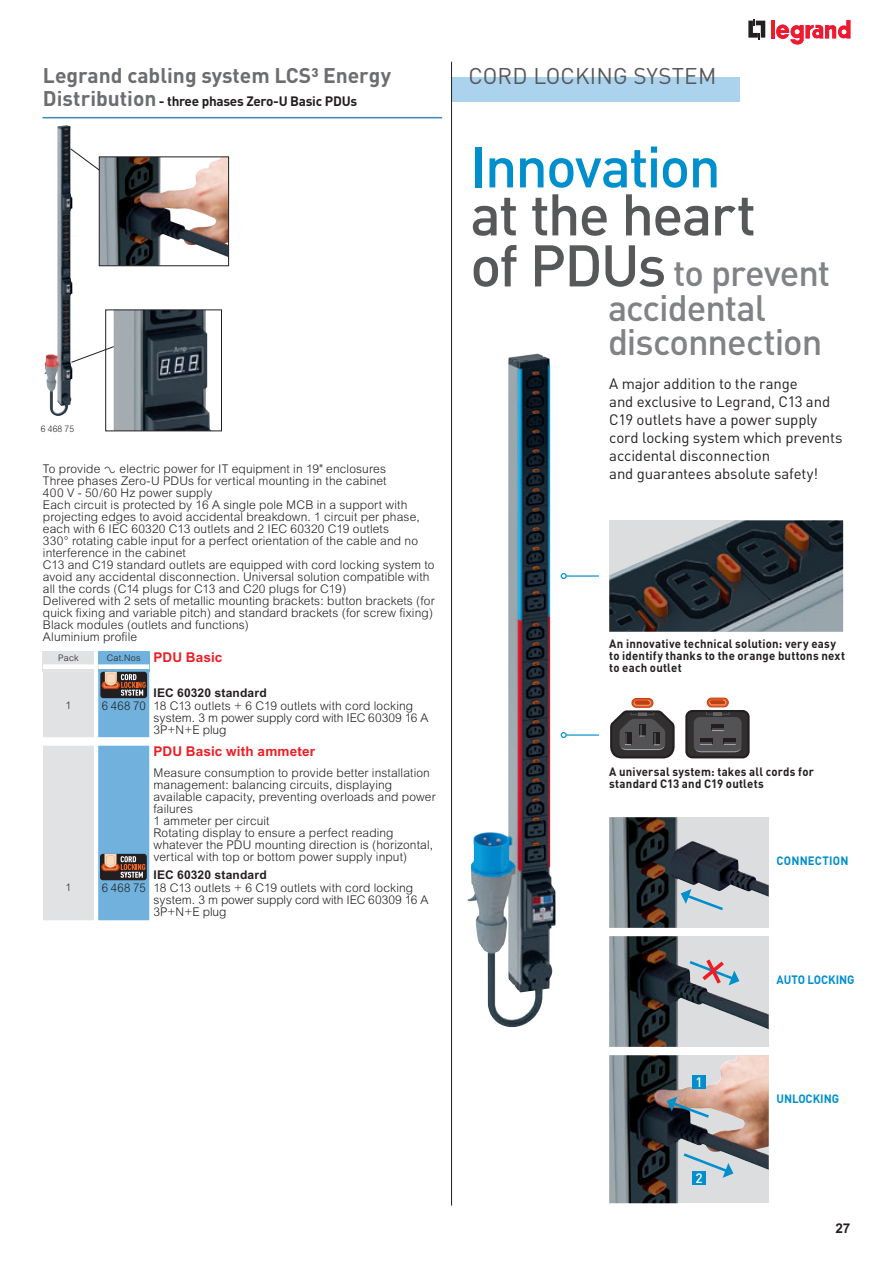
<style>
.page{position:relative;width:893px;height:1263px;background:#fff}
.page>*{position:absolute;margin:0;border:0;box-sizing:border-box;transform-origin:0 0}
.t1{font:500 57.75px "DIN Pro";letter-spacing:-.035em;color:#57585a}
.t2{font:500 57.15px "DIN Pro";letter-spacing:-.035em;color:#008fcd}
.t3{font:500 36.3px/34px "DIN Pro";letter-spacing:-.03em;color:#808285}
.t4{font:22.5px "DIN Pro";color:#57585a}
.t5{font:700 21px "DIN Pro";color:#6c6d70}
.t6{font:15px/18px "DIN Pro";letter-spacing:-.01em;color:#231f20}
.t7{font:700 13.5px "DIN Pro";letter-spacing:-.02em;color:#231f20}
.t8{font:700 13.5px "Arial";letter-spacing:.01em;color:#ee1d23}
.t9{font:700 13.5px "Arial";color:#231f20}
.t10{font:500 13.5px "DIN Pro";color:#fff}
.t11{font:300 12px/12px "Arial";letter-spacing:.01em;color:#231f20}
.t12{font:300 12px/12px "Arial";letter-spacing:.01em;color:#231f20;scale:.95 1}
.t13{font:700 12px/12px "DIN Pro";letter-spacing:.015em;color:#231f20;scale:.95 1}
.t14{font:700 12px "Arial";letter-spacing:.02em;color:#231f20}
.t15{font:700 12px "DIN Pro";color:#008fcd;scale:.95 1}
.t16{font:300 10.5px "Arial";color:#231f20}
.t17{font:300 9px "Arial";letter-spacing:.01em;color:#231f20;scale:.95 1}
.t18{font:300 9px "Arial";letter-spacing:.01em;color:#231f20}
.s1{font-size:21px;color:#6c6d70}
.s2{font-family:"Legrand 2007";font-weight:400}
.s3{font-weight:300;font-size:9px;color:#231f20}
.s4{font-size:57.75px;color:#57585a}
</style>
<div class="page">
<svg style="left:748px;top:19px;width:17px;height:20px"></svg>
<hr style="left:771px;top:20px;width:4px;height:18px;background:#ee1d23">
<svg style="left:776px;top:20px;width:74px;height:25px"></svg>
<hr style="left:43px;top:117px;width:399px;height:1px;background:#3c88bb">
<img style="left:44px;top:125px;width:28px;height:291px">
<svg style="left:71px;top:344px;width:43px;height:19px"></svg>
<img style="left:114px;top:312px;width:96px;height:117px">
<div style="left:106px;top:310px;width:116px;height:121px;border:1px solid #231f20"></div>
<svg style="left:70px;top:148px;width:40px;height:30px"></svg>
<img style="left:101px;top:159px;width:126px;height:105px">
<div style="left:99px;top:157px;width:130px;height:109px;border:1px solid #231f20"></div>
<svg style="left:43px;top:652px;width:107px;height:85px;background:#b0c2cf"></svg>
<svg style="left:43px;top:746px;width:106px;height:174px;background:#acc6d8"></svg>
<div style="left:451px;top:78px;width:288px;height:24px;background:#acd3ed"></div>
<img style="left:609px;top:520px;width:234px;height:112px">
<div style="left:686px;top:711px;width:62px;height:46px;background:#312f30;border-radius:6px"></div>
<div style="left:694px;top:717px;width:48px;height:35px;background:#535355;border-radius:6px"></div>
<div style="left:713px;top:711px;width:9px;height:5px;background:#636366"></div>
<div style="left:685px;top:710px;width:65px;height:48px;border:2px solid #231f20;border-radius:6px"></div>
<div style="left:723px;top:738px;width:13px;height:7px;background:#231f20"></div>
<div style="left:700px;top:738px;width:12px;height:7px;background:#231f20"></div>
<div style="left:712px;top:725px;width:12px;height:6px;background:#231f20"></div>
<svg style="left:694px;top:741px;width:47px;height:12px"></svg>
<svg style="left:712px;top:728px;width:11px;height:3px"></svg>
<div style="left:631px;top:698px;width:22px;height:10px;border:1px solid #b94116;border-radius:4px"></div>
<svg style="left:610px;top:699px;width:65px;height:60px"></svg>
<div style="left:707px;top:698px;width:22px;height:9px;border:1px solid #b94116;border-radius:4px"></div>
<svg style="left:705px;top:699px;width:25px;height:16px"></svg>
<img style="left:609px;top:936px;width:160px;height:111px">
<svg style="left:687px;top:955px;width:52px;height:33px;background:#bdb8c0"></svg>
<img style="left:609px;top:817px;width:160px;height:111px">
<svg style="left:681px;top:889px;width:45px;height:23px"></svg>
<img style="left:609px;top:1055px;width:160px;height:148px">
<svg style="left:667px;top:1096px;width:45px;height:24px"></svg>
<svg style="left:681px;top:1151px;width:52px;height:27px"></svg>
<div style="left:692px;top:1075px;width:14px;height:14px;background:#008fcd"></div>
<div style="left:692px;top:1171px;width:14px;height:14px;background:#008fcd"></div>
<hr style="left:566px;top:575px;width:33px;height:2px;background:#008fcd">
<svg style="left:561px;top:573px;width:6px;height:6px"></svg>
<hr style="left:566px;top:734px;width:33px;height:2px;background:#008fcd">
<svg style="left:561px;top:732px;width:6px;height:6px"></svg>
<img style="left:468px;top:354px;width:88px;height:673px">
<hr style="left:451px;top:62px;width:1px;height:1143px;background:#231f20">
<h3 class="t5" style="left:43px;top:58px;width:350px">Legrand cabling system LCS³ Energy</h3>
<p class="t7" style="left:43px;top:90px;width:316px"><span class="s1">Distribution</span> - three phases Zero-U Basic PDUs</p>
<p class="t17" style="left:41px;top:423px;width:37px">6 468 75</p>
<p class="t11" style="left:43px;top:463px;width:393px">To provide <span class="s2">A</span> electric power for IT equipment in 19" enclosures<br>Three phases Zero-U PDUs for vertical mounting in the cabinet<br>400 V - 50/60 Hz power supply<br>Each circuit is protected by 16 A single pole MCB in a support with projecting edges to avoid accidental breakdown. 1 circuit per phase, each with 6 IEC 60320 C13 outlets and 2 IEC 60320 C19 outlets<br>330° rotating cable input for a perfect orientation of the cable and no interference in the cabinet<br>C13 and C19 standard outlets are equipped with cord locking system to avoid any accidental disconnection. Universal solution compatible with all the cords (C14 plugs for C13 and C20 plugs for C19)<br>Delivered with 2 sets of metallic mounting brackets: button brackets (for quick fixing and variable pitch) and standard brackets (for screw fixing)<br>Black modules (outlets and functions)<br>Aluminium profile</p>
<p class="t18" style="left:58px;top:653px;width:22px">Pack</p>
<p class="t8" style="left:107px;top:650px;width:117px"><span class="s3">Cat.Nos</span> PDU Basic</p>
<p class="t14" style="left:153px;top:685px;width:115px">IEC 60320 standard</p>
<p class="t16" style="left:66px;top:699px;width:7px">1</p>
<p class="t12" style="left:153px;top:700px;width:291px;text-indent:-52px">6 468 70 18 C13 outlets + 6 C19 outlets with cord locking system. 3 m power supply cord with IEC 60309 16 A<br>3P+N+E plug</p>
<p class="t8" style="left:153px;top:744px;width:163px">PDU Basic with ammeter</p>
<p class="t11" style="left:153px;top:767px;width:284px">Measure consumption to provide better installation management: balancing circuits, displaying available capacity, preventing overloads and power failures<br>1 ammeter per circuit<br>Rotating display to ensure a perfect reading whatever the PDU mounting direction is (horizontal, vertical with top or bottom power supply input)</p>
<p class="t14" style="left:153px;top:867px;width:115px">IEC 60320 standard</p>
<p class="t16" style="left:66px;top:881px;width:7px">1</p>
<p class="t12" style="left:153px;top:882px;width:291px;text-indent:-52px">6 468 75 18 C13 outlets + 6 C19 outlets with cord locking system. 3 m power supply cord with IEC 60309 16 A<br>3P+N+E plug</p>
<h3 class="t4" style="left:468px;top:58px;width:249px">CORD LOCKING SYSTEM</h3>
<h2 class="t2" style="left:470px;top:120px;width:252px">Innovation</h2>
<h1 class="t1" style="left:470px;top:168px;width:287px">at the heart</h1>
<h3 class="t3" style="left:470px;top:252px;width:362px"><span class="s4">of PDUs</span> to prevent</h3>
<h3 class="t3" style="left:608px;top:287px;width:216px">accidental disconnection</h3>
<p class="t6" style="left:609px;top:374px;width:235px">A major addition to the range<br>and exclusive to Legrand, C13 and<br>C19 outlets have a power supply cord locking system which prevents accidental disconnection<br>and guarantees absolute safety!</p>
<p class="t13" style="left:609px;top:636px;width:250px">An innovative technical solution: very easy to identify thanks to the orange buttons next to each outlet</p>
<p class="t13" style="left:609px;top:764px;width:217px">A universal system: takes all cords for standard C13 and C19 outlets</p>
<p class="t15" style="left:776px;top:850px;width:77px">CONNECTION</p>
<p class="t15" style="left:776px;top:969px;width:84px">AUTO LOCKING</p>
<p class="t10" style="left:696px;top:1071px;width:9px">1</p>
<p class="t10" style="left:696px;top:1167px;width:9px">2</p>
<p class="t15" style="left:776px;top:1088px;width:68px">UNLOCKING</p>
<p class="t9" style="left:835px;top:1220px;width:17px">27</p>
</div>
